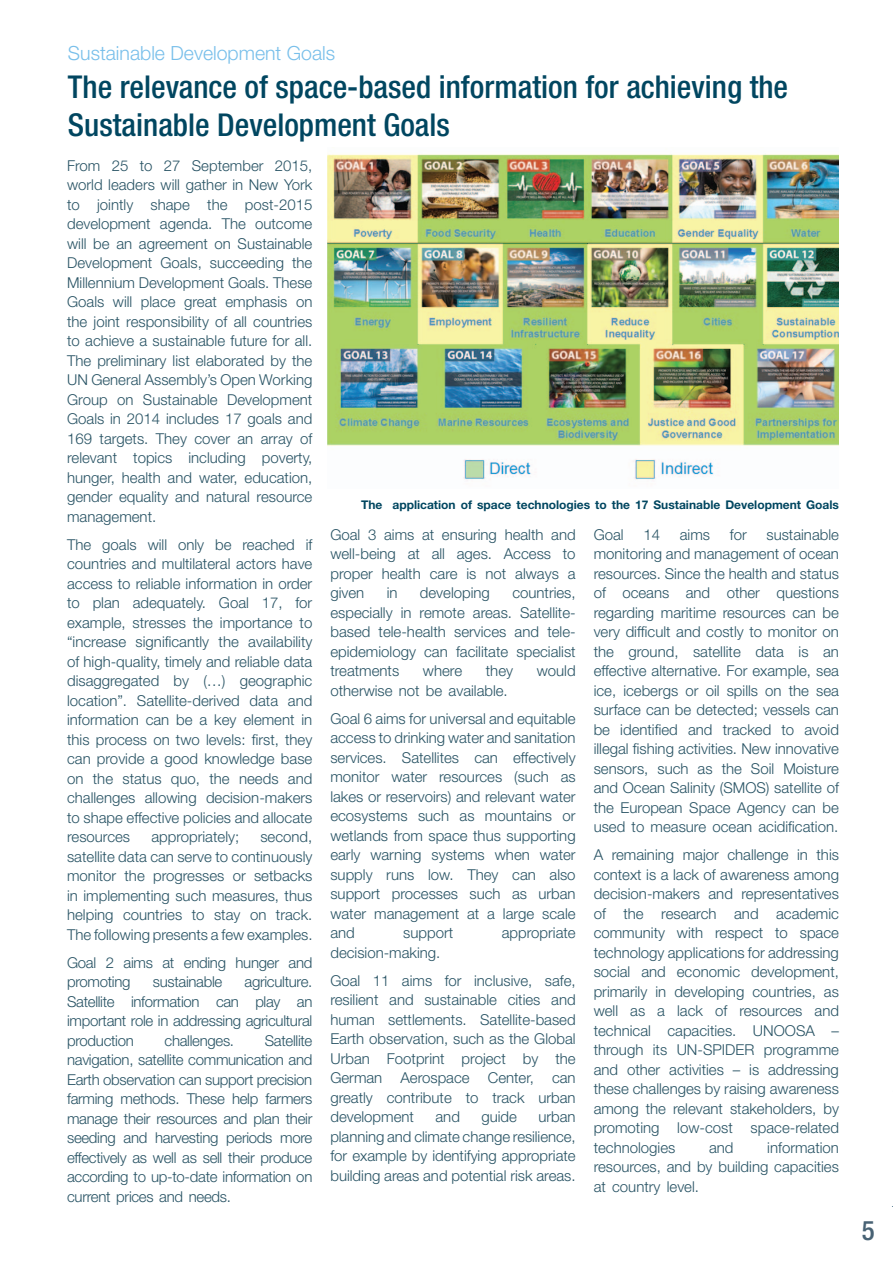
<style>
.page{position:relative;width:893px;height:1263px;background:#fff}
.page>*{position:absolute;margin:0;border:0;box-sizing:border-box;transform-origin:0 0}
.t1{font:500 condensed 31.5px/37.8px "Helvetica Neue";color:#014660}
.t2{font:500 condensed 27px "Helvetica Neue";color:#486274}
.t3{font:300 19.5px "Helvetica Neue";color:#78bfea}
.t4{font:300 15px/19.5px "Helvetica Neue";color:#285364;text-align:justify}
.t5{font:300 15px/19.5px "Helvetica Neue";letter-spacing:-.02em;color:#285364}
.t6{font:700 12px "Helvetica Neue";color:#014660}
</style>
<div class="page">
<img style="left:327px;top:154px;width:512px;height:326px">
<h3 class="t3" style="left:68px;top:41px;width:269px">Sustainable Development Goals</h3>
<h1 class="t1" style="left:68px;top:67px;width:722px">The relevance of space-based information for achieving the<br>Sustainable Development Goals</h1>
<p class="t4" style="left:67px;top:155px;width:247px">From 25 to 27 September 2015, world leaders will gather in New York to jointly shape the post-2015 development agenda. The outcome will be an agreement on Sustainable Development Goals, succeeding the Millennium Development Goals. These Goals will place great emphasis on the joint responsibility of all countries to achieve a sustainable future for all.<br>The preliminary list elaborated by the UN General Assembly’s Open Working Group on Sustainable Development Goals in 2014 includes 17 goals and 169 targets. They cover an array of relevant topics including poverty, hunger, health and water, education, gender equality and natural resource management.</p>
<p class="t4" style="left:67px;top:534px;width:247px">The goals will only be reached if countries and multilateral actors have access to reliable information in order to plan adequately. Goal 17, for example, stresses the importance to “increase significantly the availability of high-quality, timely and reliable data disaggregated by (…) geographic location”. Satellite-derived data and information can be a key element in this process on two levels: first, they can provide a good knowledge base on the status quo, the needs and challenges allowing decision-makers to shape effective policies and allocate resources</p>
<p class="t4" style="left:67px;top:827px;width:247px;text-indent:193px">second, satellite data can serve to continuously monitor the progresses or setbacks in implementing such measures, thus helping countries to stay on track.<br>The following presents a few examples.</p>
<p class="t5" style="left:67px;top:952px;width:247px">Goal 2 aims at ending hunger and promoting</p>
<p class="t4" style="left:151px;top:827px;width:89px">appropriately;</p>
<p class="t4" style="left:67px;top:972px;width:247px;text-indent:177px">agriculture.<br>Satellite information can play an important role in addressing agricultural production</p>
<p class="t5" style="left:153px;top:972px;width:71px">sustainable</p>
<p class="t4" style="left:67px;top:1030px;width:247px;text-indent:198px">Satellite navigation, satellite communication and Earth observation can support precision farming methods. These help farmers manage their resources and plan their seeding and harvesting periods more effectively as well as sell their produce according to up-to-date information on current prices and needs.</p>
<p class="t5" style="left:165px;top:1030px;width:71px">challenges.</p>
<p class="t6" style="left:361px;top:497px;width:479px">The application of space technologies to the 17 Sustainable Development Goals</p>
<p class="t4" style="left:330px;top:524px;width:247px">Goal 3 aims at ensuring health and well-being at all ages. Access to proper health care is not always a given</p>
<p class="t4" style="left:330px;top:583px;width:247px;text-indent:182px">countries, especially in remote areas. Satellite&shy;based tele-health services and tele&shy;epidemiology can facilitate specialist treatments</p>
<p class="t4" style="left:387px;top:583px;width:12px">in</p>
<p class="t4" style="left:420px;top:583px;width:72px">developing</p>
<p class="t4" style="left:423px;top:661px;width:41px">where</p>
<p class="t4" style="left:486px;top:661px;width:29px">they</p>
<p class="t4" style="left:537px;top:661px;width:40px">would</p>
<p class="t4" style="left:330px;top:676px;width:247px;line-height:28px">otherwise not be available.<br>Goal 6 aims for universal and equitable</p>
<p class="t4" style="left:330px;top:728px;width:247px">access to drinking water and sanitation services. Satellites can effectively monitor water resources (such as lakes or reservoirs) and relevant water ecosystems such as mountains or wetlands from space thus supporting early warning systems when water supply runs low. They can also support processes such as urban water management at a large scale and</p>
<p class="t4" style="left:403px;top:923px;width:51px">support</p>
<p class="t4" style="left:502px;top:923px;width:75px">appropriate</p>
<p class="t4" style="left:330px;top:938px;width:247px;line-height:28px">decision-making.<br>Goal 11 aims for inclusive, safe,</p>
<p class="t4" style="left:330px;top:990px;width:247px">resilient and sustainable cities and human settlements. Satellite-based Earth observation, such as the Global Urban Footprint project by the German Aerospace Center, can greatly contribute to track urban development</p>
<p class="t4" style="left:330px;top:1107px;width:247px;text-indent:208px">urban planning and climate change resilience, for example by identifying appropriate building areas and potential risk areas.</p>
<p class="t4" style="left:435px;top:1107px;width:26px">and</p>
<p class="t4" style="left:481px;top:1107px;width:37px">guide</p>
<p class="t4" style="left:594px;top:524px;width:32px">Goal</p>
<p class="t4" style="left:643px;top:524px;width:18px">14</p>
<p class="t4" style="left:680px;top:524px;width:32px">aims</p>
<p class="t4" style="left:730px;top:524px;width:18px">for</p>
<p class="t4" style="left:594px;top:524px;width:247px;text-indent:173px">sustainable monitoring and management of ocean resources. Since the health and status of oceans and other questions regarding maritime resources can be very difficult and costly to monitor on the ground, satellite data is an effective alternative. For example, sea ice, icebergs or oil spills on the sea surface can be detected; vessels can be identified and tracked to avoid illegal fishing activities. New innovative sensors, such as the Soil Moisture and Ocean Salinity (SMOS) satellite of the European Space Agency can be used to measure ocean acidification.</p>
<p class="t4" style="left:594px;top:845px;width:247px">A remaining major challenge in this context is a lack of awareness among decision-makers and representatives of the research and academic community with respect to space technology applications for addressing social and economic development, primarily in developing countries, as well as a lack of resources and technical capacities. UNOOSA – through its UN-SPIDER programme and other activities – is addressing these challenges by raising awareness among the relevant stakeholders, by promoting low-cost space-related technologies</p>
<p class="t4" style="left:594px;top:1137px;width:247px;text-indent:174px">information resources, and by building capacities at country level.</p>
<p class="t4" style="left:709px;top:1137px;width:26px">and</p>
<h2 class="t2" style="left:862px;top:1214px;width:14px">5</h2>
</div>
